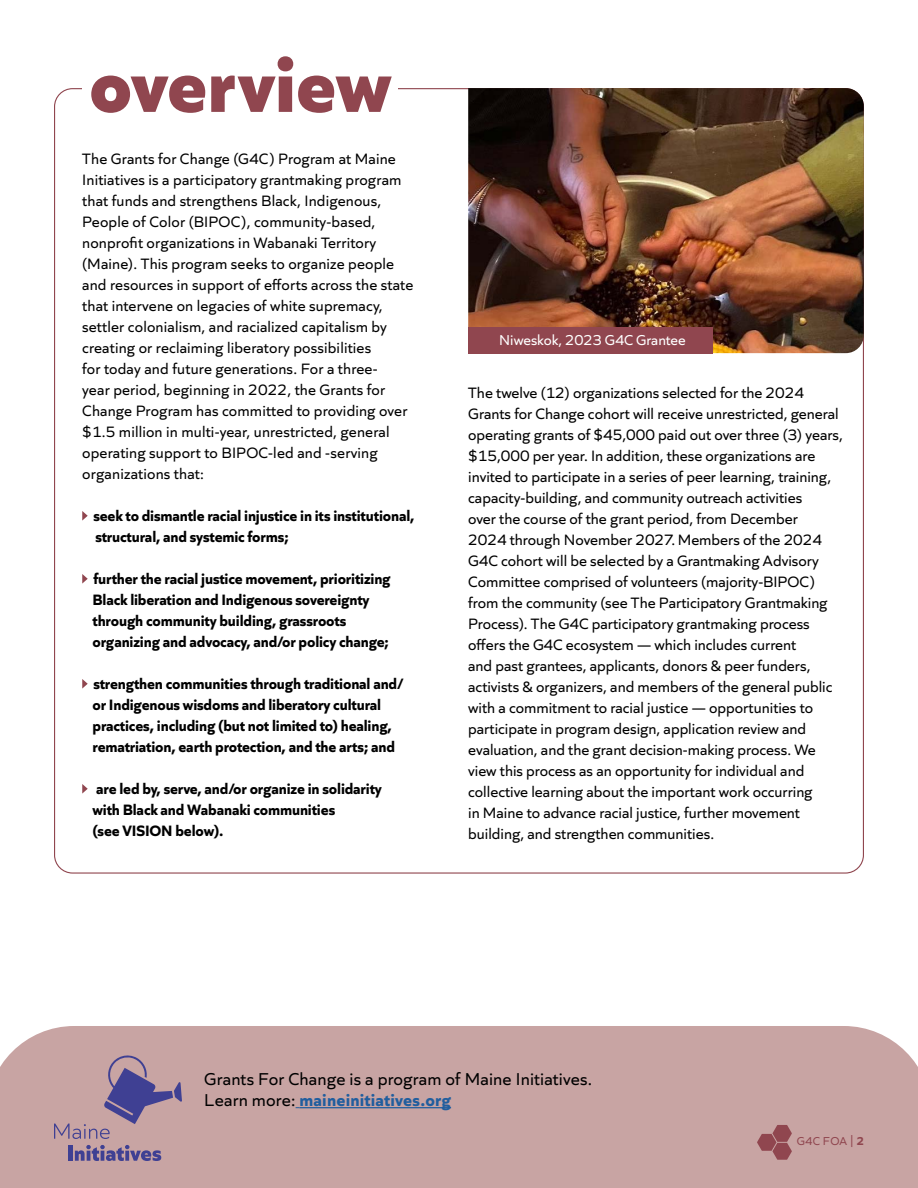
<style>
.page{position:relative;width:918px;height:1188px;background:#fff}
.page>*{position:absolute;margin:0;border:0;box-sizing:border-box;transform-origin:0 0}
.t1{font:800 80.85px "Quiet Sans";color:#90464f}
.t2{font:18px/21px "Quiet Sans";letter-spacing:.01em;color:#000}
.t3{font:15.75px/21px "Quiet Sans";color:#000}
.t4{font:700 15.75px/21px "Quiet Sans";letter-spacing:-.01em;color:#000}
.t5{font:15px "Quiet Sans";color:#fff}
.t6{font:12px "Quiet Sans";letter-spacing:.025em;color:#90464f}
.s1{font-weight:700;color:#215e9e}
.s2{font-weight:700}
</style>
<div class="page">
<img style="left:468px;top:88px;width:396px;height:265px">
<div style="left:0;top:1026px;width:918px;height:162px;background:#c8a4a3"></div>
<svg style="left:82px;top:511px;width:6px;height:10px"></svg>
<svg style="left:82px;top:574px;width:6px;height:10px"></svg>
<svg style="left:82px;top:679px;width:6px;height:10px"></svg>
<svg style="left:82px;top:784px;width:6px;height:10px"></svg>
<hr style="left:299px;top:1107px;width:152px;height:1px;background:#215e9e">
<svg style="left:54px;top:1053px;width:128px;height:86px;background:#ac8f9f"></svg>
<hr style="left:68px;top:1146px;width:4px;height:15px;background:#3f4093">
<svg style="left:75px;top:1145px;width:86px;height:16px"></svg>
<svg style="left:757px;top:1125px;width:35px;height:35px"></svg>
<div style="left:468px;top:327px;width:245px;height:26px;background:#90464f"></div>
<h1 class="t1" style="left:89px;top:20px;width:303px">overview</h1>
<p class="t3" style="left:82px;top:147px;width:333px">The Grants for Change (G4C) Program at Maine Initiatives is a participatory grantmaking program that funds and strengthens Black, Indigenous, People of Color (BIPOC), community-based, nonprofit organizations in Wabanaki Territory (Maine). This program seeks to organize people and resources in support of efforts across the state that intervene on legacies of white supremacy, settler colonialism, and racialized capitalism by creating or reclaiming liberatory possibilities<br>for today and future generations. For a three-<br>year period, beginning in 2022, the Grants for Change Program has committed to providing over $1.5 million in multi-year, unrestricted, general operating support to BIPOC-led and -serving organizations that:</p>
<p class="t4" style="left:93px;top:503px;width:323px">seek to dismantle racial injustice in its institutional, structural, and systemic forms;</p>
<p class="t4" style="left:93px;top:566px;width:300px">further the racial justice movement, prioritizing Black liberation and Indigenous sovereignty through community building, grassroots organizing and advocacy, and/or policy change;</p>
<p class="t4" style="left:93px;top:671px;width:313px">strengthen communities through traditional and/ or Indigenous wisdoms and liberatory cultural practices, including (but not limited to) healing, rematriation, earth protection, and the arts; and</p>
<p class="t4" style="left:93px;top:776px;width:291px">are led by, serve, and/or organize in solidarity with Black and Wabanaki communities<br>(see VISION below).</p>
<p class="t5" style="left:499px;top:329px;width:188px">Niweskok, 2023 G4C Grantee</p>
<p class="t3" style="left:468px;top:381px;width:376px">The twelve (12) organizations selected for the 2024<br>Grants for Change cohort will receive unrestricted, general operating grants of $45,000 paid out over three (3) years, $15,000 per year. In addition, these organizations are invited to participate in a series of peer learning, training, capacity-building, and community outreach activities<br>over the course of the grant period, from December<br>2024 through November 2027. Members of the 2024<br>G4C cohort will be selected by a Grantmaking Advisory Committee comprised of volunteers (majority-BIPOC) from the community (see The Participatory Grantmaking Process). The G4C participatory grantmaking process offers the G4C ecosystem — which includes current<br>and past grantees, applicants, donors &amp; peer funders, activists &amp; organizers, and members of the general public with a commitment to racial justice — opportunities to participate in program design, application review and evaluation, and the grant decision-making process. We view this process as an opportunity for individual and collective learning about the important work occurring<br>in Maine to advance racial justice, further movement building, and strengthen communities.</p>
<p class="t2" style="left:204px;top:1067px;width:389px">Grants For Change is a program of Maine Initiatives.<br>Learn more: <span class="s1">maineinitiatives.org</span></p>
<p class="t6" style="left:797px;top:1132px;width:69px">G4C FOA | <span class="s2">2</span></p>
</div>
